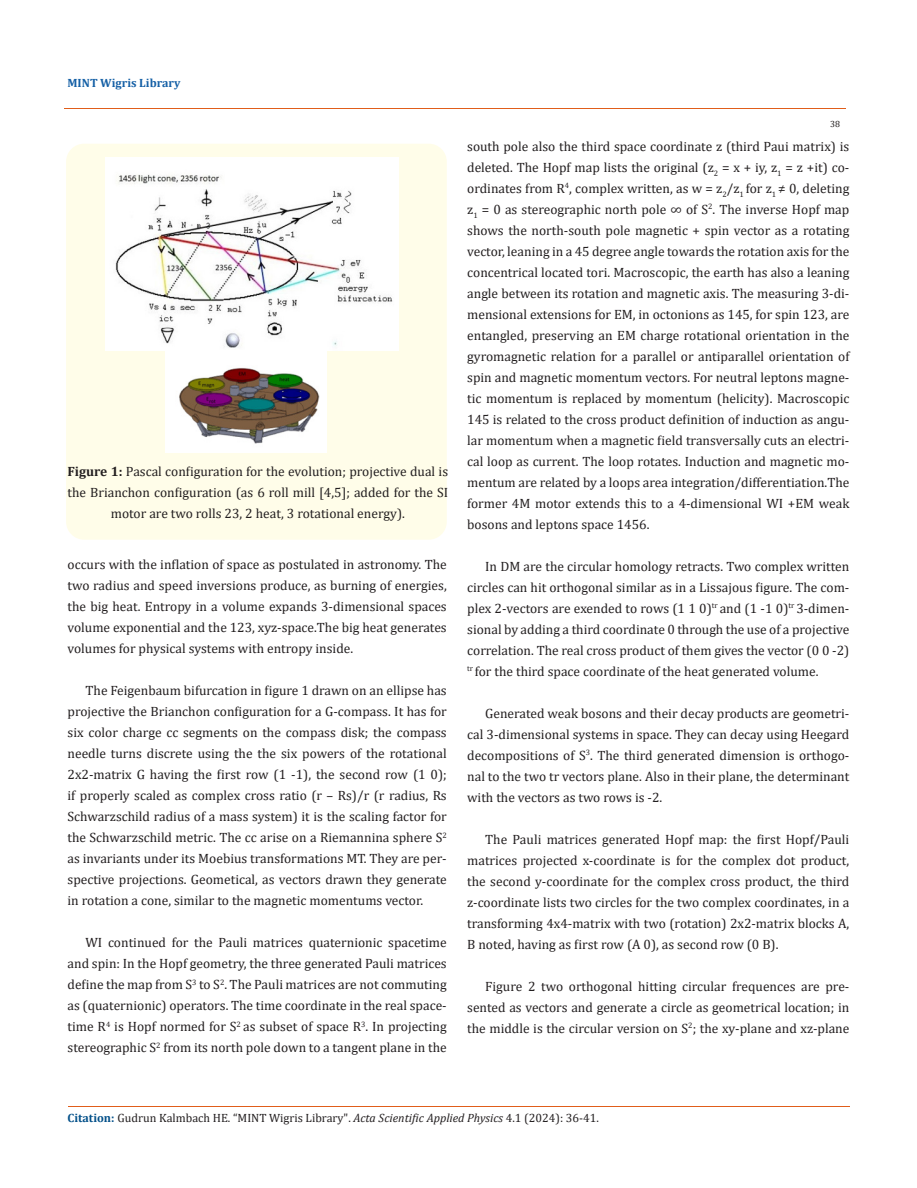
<style>
.page{position:relative;width:917px;height:1188px;background:#fff}
.page>*{position:absolute;margin:0;border:0;box-sizing:border-box;transform-origin:0 0}
.Body_Text{font:13.5px/21px "Cambria";color:#231f20;text-align:justify}
.t1{font:12px "Cambria";color:#231f20}
.t2{font:700 12px "Cambria";color:#1560a6}
.t3{font:9px "Cambria";color:#231f20}
.s1{font-weight:700}
.s2{font-weight:700;color:#035089}
.s3{font-style:italic}
</style>
<div class="page">
<hr style="left:64px;top:109px;width:782px;height:1px;background:#e05d1a">
<div style="left:66px;top:144px;width:381px;height:396px;background:#fffde9;border-radius:18px"></div>
<img style="left:105px;top:157px;width:293px;height:194px">
<img style="left:166px;top:351px;width:160px;height:102px">
<hr style="left:68px;top:1106px;width:781px;height:1px;background:#e05d1a">
<p class="t2" style="left:67px;top:74px;width:114px">MINT Wigris Library</p>
<p class="Body_Text" style="left:67px;top:461px;width:382px;text-align:center"><span class="s1">Figure 1:</span> Pascal configuration for the evolution; projective dual is the Brianchon configuration (as 6 roll mill [4,5]; added for the SI motor are two rolls 23, 2 heat, 3 rotational energy).</p>
<p class="Body_Text" style="left:68px;top:554px;width:381px">occurs with the inflation of space as postulated in astronomy. The two radius and speed inversions produce, as burning of energies, the big heat. Entropy in a volume expands 3-dimensional spaces volume exponential and the 123, xyz-space.The big heat generates volumes for physical systems with entropy inside.</p>
<p class="Body_Text" style="left:68px;top:680px;width:381px;text-indent:18px">The Feigenbaum bifurcation in figure 1 drawn on an ellipse has projective the Brianchon configuration for a G-compass. It has for six color charge cc segments on the compass disk; the compass needle turns discrete using the the six powers of the rotational 2x2-matrix G having the first row (1 -1), the second row (1 0); if properly scaled as complex cross ratio (r – Rs)/r (r radius, Rs Schwarzschild radius of a mass system) it is the scaling factor for the Schwarzschild metric. The cc arise on a Riemannina sphere S<sup>2 </sup>as invariants under its Moebius transformations MT. They are per&shy;spective projections. Geometical, as vectors drawn they generate in rotation a cone, similar to the magnetic momentums vector.</p>
<p class="Body_Text" style="left:68px;top:932px;width:381px;text-indent:18px">WI continued for the Pauli matrices quaternionic spacetime and spin: In the Hopf geometry, the three generated Pauli matrices define the map from S<sup>3</sup> to S<sup>2</sup>. The Pauli matrices are not commuting as (quaternionic) operators. The time coordinate in the real space&shy;time R<sup>4</sup> is Hopf normed for S<sup>2</sup> as subset of space R<sup>3</sup>. In projecting stereographic S<sup>2</sup> from its north pole down to a tangent plane in the</p>
<p class="t3" style="left:830px;top:119px;width:11px">38</p>
<p class="Body_Text" style="left:467px;top:135px;width:384px">south pole also the third space coordinate z (third Paui matrix) is deleted. The Hopf map lists the original (z<sub>2</sub> = x + iy, z<sub>1</sub> = z +it) co&shy;ordinates from R<sup>4</sup>, complex written, as w = z<sub>2</sub>/z<sub>1</sub> for z<sub>1</sub> ≠ 0, deleting z<sub>1</sub> = 0 as stereographic north pole ∞ of S<sup>2</sup>. The inverse Hopf map shows the north-south pole magnetic + spin vector as a rotating vector, leaning in a 45 degree angle towards the rotation axis for the concentrical located tori. Macroscopic, the earth has also a leaning angle between its rotation and magnetic axis. The measuring 3-di&shy;mensional extensions for EM, in octonions as 145, for spin 123, are entangled, preserving an EM charge rotational orientation in the gyromagnetic relation for a parallel or antiparallel orientation of spin and magnetic momentum vectors. For neutral leptons magne&shy;tic momentum is replaced by momentum (helicity). Macroscopic 145 is related to the cross product definition of induction as angu&shy;lar momentum when a magnetic field transversally cuts an electri&shy;cal loop as current. The loop rotates. Induction and magnetic mo&shy;mentum are related by a loops area integration/differentiation.The former 4M motor extends this to a 4-dimensional WI +EM weak bosons and leptons space 1456.</p>
<p class="Body_Text" style="left:467px;top:555px;width:384px;text-indent:18px">In DM are the circular homology retracts. Two complex written circles can hit orthogonal similar as in a Lissajous figure. The com&shy;plex 2-vectors are exended to rows (1 1 0)<sup>tr</sup> and (1 -1 0)<sup>tr</sup> 3-dimen&shy;sional by adding a third coordinate 0 through the use of a projective correlation. The real cross product of them gives the vector (0 0 -2) <sup>tr</sup> for the third space coordinate of the heat generated volume.</p>
<p class="Body_Text" style="left:467px;top:702px;width:384px;text-indent:18px">Generated weak bosons and their decay products are geometri&shy;cal 3-dimensional systems in space. They can decay using Heegard decompositions of S<sup>3</sup>. The third generated dimension is orthogo&shy;nal to the two tr vectors plane. Also in their plane, the determinant with the vectors as two rows is -2.</p>
<p class="Body_Text" style="left:467px;top:828px;width:384px;text-indent:18px">The Pauli matrices generated Hopf map: the first Hopf/Pauli matrices projected x-coordinate is for the complex dot product, the second y-coordinate for the complex cross product, the third z-coordinate lists two circles for the two complex coordinates, in a transforming 4x4-matrix with two (rotation) 2x2-matrix blocks A, B noted, having as first row (A 0), as second row (0 B).</p>
<p class="Body_Text" style="left:467px;top:975px;width:384px;text-indent:18px">Figure 2 two orthogonal hitting circular frequences are pre&shy;sented as vectors and generate a circle as geometrical location; in the middle is the circular version on S<sup>2</sup>; the xy-plane and xz-plane</p>
<p class="t1" style="left:68px;top:1111px;width:533px"><span class="s2">Citation:</span> Gudrun Kalmbach HE. “MINT Wigris Library". <span class="s3">Acta Scientific Applied Physics</span> 4.1 (2024): 36-41.</p>
</div>
